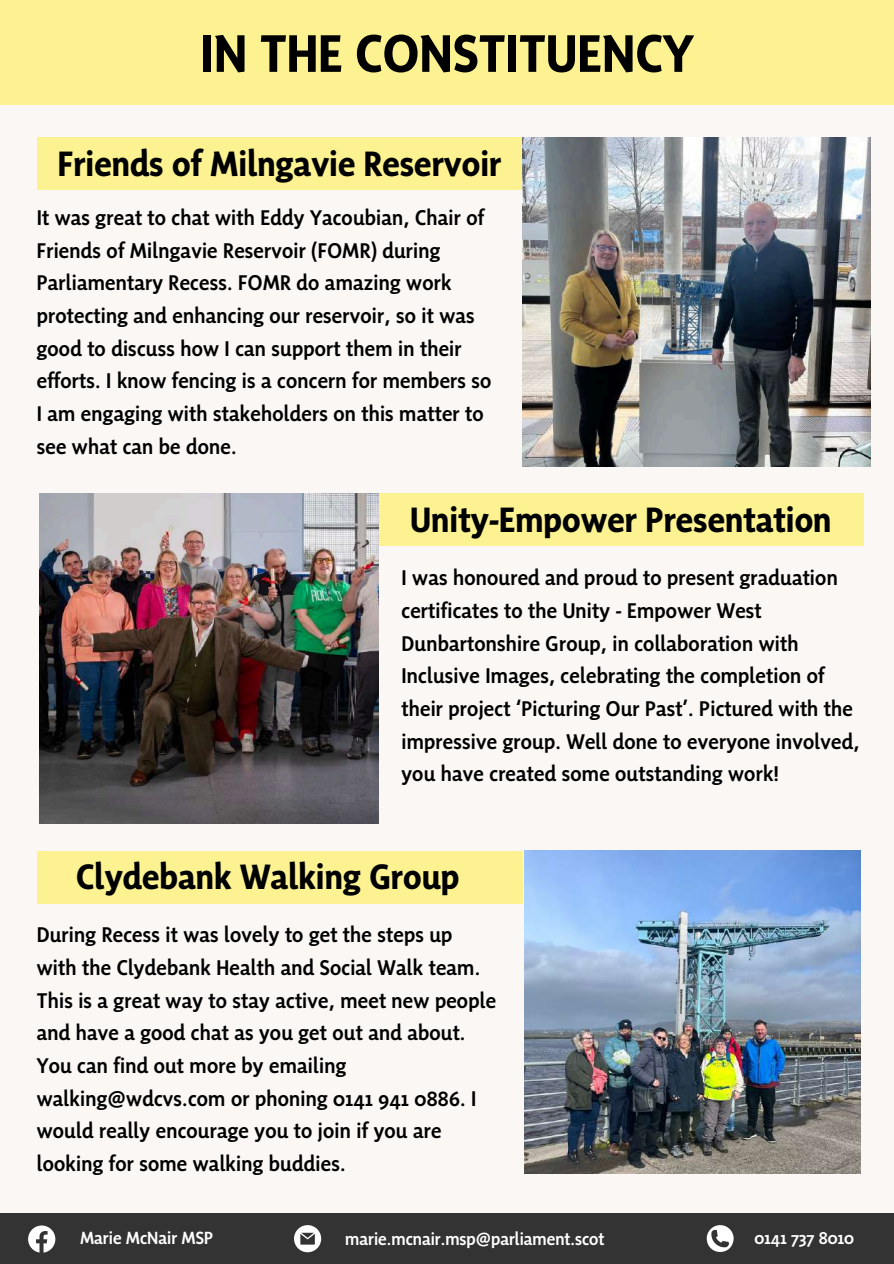
<style>
.page{position:relative;width:894px;height:1264px;background:#fff}
.page>*{position:absolute;margin:0;border:0;box-sizing:border-box;transform-origin:0 0}
.t1{font:700 54px "Sensibility";color:#000}
.t2{font:700 36px "Sensibility";color:#000}
.t3{font:500 21.75px/32.7px "Sensibility";letter-spacing:.01em;color:#000}
.t4{font:500 18px "Sensibility";color:#fff}
</style>
<div class="page">
<div style="left:0;top:0;width:893px;height:1263px;background:#faf7f5"></div>
<div style="left:0;top:0;width:893px;height:104px;background:#fcf291"></div>
<div style="left:0;top:1212px;width:893px;height:51px;background:#333"></div>
<svg style="left:706px;top:1225px;width:27px;height:27px"></svg>
<svg style="left:294px;top:1225px;width:27px;height:27px"></svg>
<svg style="left:28px;top:1225px;width:28px;height:27px"></svg>
<div style="left:37px;top:137px;width:485px;height:53px;background:#fcf291"></div>
<div style="left:378px;top:493px;width:485px;height:53px;background:#fcf291"></div>
<div style="left:37px;top:850px;width:485px;height:53px;background:#fcf291"></div>
<img style="left:522px;top:137px;width:348px;height:330px">
<img style="left:524px;top:850px;width:336px;height:323px">
<img style="left:39px;top:493px;width:339px;height:330px">
<h1 class="t1" style="left:200px;top:17px;width:495px">IN THE CONSTITUENCY</h1>
<h2 class="t2" style="left:58px;top:140px;width:445px">Friends of Milngavie Reservoir</h2>
<p class="t3" style="left:37px;top:201px;width:456px">It was great to chat with Eddy Yacoubian, Chair of Friends of Milngavie Reservoir (FOMR) during Parliamentary Recess. FOMR do amazing work protecting and enhancing our reservoir, so it was good to discuss how I can support them in their efforts. I know fencing is a concern for members so I am engaging with stakeholders on this matter to see what can be done.</p>
<h2 class="t2" style="left:410px;top:496px;width:423px">Unity-Empower Presentation</h2>
<p class="t3" style="left:401px;top:561px;width:459px">I was honoured and proud to present graduation certificates to the Unity - Empower West Dunbartonshire Group, in collaboration with Inclusive Images, celebrating the completion of their project ‘Picturing Our Past’. Pictured with the impressive group. Well done to everyone involved, you have created some outstanding work!</p>
<h2 class="t2" style="left:76px;top:852px;width:384px">Clydebank Walking Group</h2>
<p class="t3" style="left:37px;top:918px;width:460px">During Recess it was lovely to get the steps up with the Clydebank Health and Social Walk team.<br>This is a great way to stay active, meet new people and have a good chat as you get out and about.<br>You can find out more by emailing walking@wdcvs.com or phoning 0141 941 0886. I would really encourage you to join if you are looking for some walking buddies.</p>
<p class="t4" style="left:80px;top:1225px;width:134px">Marie McNair MSP</p>
<p class="t4" style="left:345px;top:1226px;width:260px">marie.mcnair.msp@parliament.scot</p>
<p class="t4" style="left:754px;top:1225px;width:101px">0141 737 8010</p>
</div>
